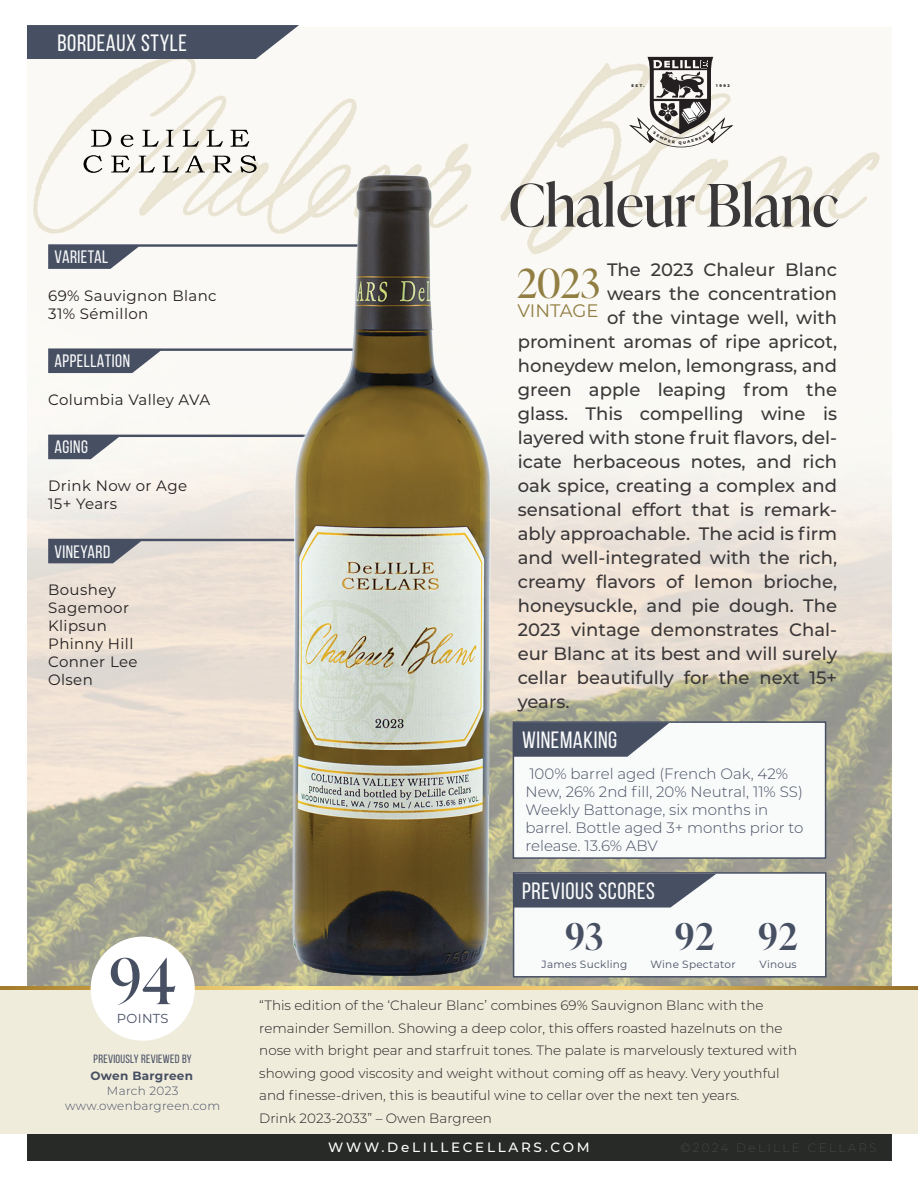
<style>
.page{position:relative;width:918px;height:1188px;background:#fff}
.page>*{position:absolute;margin:0;border:0;box-sizing:border-box;transform-origin:0 0}
.t1{font:62.7px "Ivy Presto Display";color:#474f63}
.t2{font:58.5px "Ivy Presto Display";color:#3b383a}
.t3{font:40.05px "Ivy Presto Display";color:#907e42}
.t4{font:600 36.75px "Ivy Presto Display";color:#474f63}
.t5{font:23.55px "Bebas Neue";letter-spacing:.025em;color:#f9fafa}
.t6{font:18.15px "Montserrat";letter-spacing:-.005em;color:#907e42}
.t7{font:500 18px "Montserrat";color:#3b383a}
.t8{font:18px "Bebas Neue";letter-spacing:.025em;color:#f9fafa}
.t9{font:300 15px/18px "Montserrat";color:#474f63}
.t10{font:15px/18px "Montserrat";letter-spacing:.025em;color:#231f20}
.t11{font:300 13.5px/22.5px "Montserrat";color:#231f20}
.t12{font:500 13.5px "Montserrat";letter-spacing:.2em;color:#fff}
.t13{font:13.05px "Montserrat";letter-spacing:.025em;color:#474f63}
.t14{font:300 12px/14.9px "Montserrat";letter-spacing:.025em;color:#474f63;text-align:center}
.t15{font:12px "Bebas Neue";letter-spacing:.025em;color:#474f63}
.t16{font:700 12px "Montserrat";letter-spacing:.025em;color:#474f63}
.t17{font:10.5px "Montserrat";letter-spacing:.025em;color:#474f63}
.t18{font:800 3.9px "Montserrat";letter-spacing:.4em;color:#231f20}
</style>
<div class="page">
<img style="left:1px;top:27px;width:917px;height:1134px">
<img style="left:83px;top:129px;width:175px;height:45px">
<svg style="left:27px;top:25px;width:272px;height:34px;background:#555c6e"></svg>
<div style="left:513px;top:721px;width:313px;height:138px;background:#f9fafa;border:2px solid #474f63"></div>
<svg style="left:513px;top:723px;width:156px;height:34px;background:#5f6678"></svg>
<div style="left:513px;top:872px;width:314px;height:106px;background:#f9fafa;border:2px solid #474f63"></div>
<svg style="left:513px;top:874px;width:204px;height:34px;background:#5d6576"></svg>
<svg style="left:48px;top:244px;width:245px;height:25px"></svg>
<svg style="left:48px;top:348px;width:245px;height:25px"></svg>
<svg style="left:48px;top:435px;width:245px;height:24px"></svg>
<svg style="left:48px;top:539px;width:245px;height:24px;background:#aaa8aa"></svg>
<svg style="left:0;top:987px;width:918px;height:3px;background:#d7b45e"></svg>
<div style="left:0;top:990px;width:918px;height:144px;background:#f0ecdc"></div>
<div style="left:91px;top:937px;width:104px;height:104px;background:#fff;border-radius:50%"></div>
<div style="left:27px;top:1134px;width:864px;height:26px;background:#282a28"></div>
<img style="left:293px;top:174px;width:198px;height:803px">
<svg style="left:627px;top:57px;width:109px;height:90px"></svg>
<h3 class="t5" style="left:57px;top:30px;width:131px">BORDEAUX STYLE</h3>
<p class="t8" style="left:55px;top:247px;width:55px">VARIETAL</p>
<p class="t10" style="left:48px;top:286px;width:170px">69% Sauvignon Blanc<br>31% Sémillon</p>
<p class="t8" style="left:55px;top:351px;width:77px">APPELLATION</p>
<p class="t10" style="left:48px;top:390px;width:164px">Columbia Valley AVA</p>
<p class="t8" style="left:55px;top:438px;width:35px">AGING</p>
<p class="t10" style="left:48px;top:476px;width:140px">Drink Now or Age<br>15+ Years</p>
<p class="t8" style="left:55px;top:542px;width:57px">VINEYARD</p>
<p class="t10" style="left:48px;top:580px;width:91px">Boushey<br>Sagemoor<br>Klipsun<br>Phinny Hill<br>Conner Lee<br>Olsen</p>
<h1 class="t1" style="left:110px;top:936px;width:68px">94</h1>
<p class="t13" style="left:117px;top:1009px;width:53px">POINTS</p>
<p class="t15" style="left:94px;top:1052px;width:100px">PREVIOUSLY REVIEWED BY</p>
<p class="t16" style="left:90px;top:1067px;width:104px">Owen Bargreen</p>
<p class="t14" style="left:65px;top:1083px;width:156px">March 2023 www.owenbargreen.com</p>
<p class="t18" style="left:632px;top:82px;width:15px">EST.</p>
<p class="t18" style="left:716px;top:82px;width:15px">1992</p>
<h2 class="t2" style="left:509px;top:163px;width:331px">Chaleur Blanc</h2>
<p class="t7" style="left:607px;top:257px;width:232px">The 2023 Chaleur Blanc</p>
<p class="t7" style="left:607px;top:281px;width:232px">wears the concentration</p>
<p class="t7" style="left:607px;top:305px;width:232px">of the vintage well, with</p>
<p class="t7" style="left:518px;top:329px;width:321px">prominent aromas of ripe apricot,</p>
<p class="t7" style="left:518px;top:353px;width:321px">honeydew melon, lemongrass, and</p>
<p class="t7" style="left:518px;top:377px;width:321px">green apple leaping from the</p>
<p class="t7" style="left:518px;top:401px;width:321px">glass. This compelling wine is</p>
<p class="t7" style="left:518px;top:425px;width:321px">layered with stone fruit flavors, del-</p>
<p class="t7" style="left:518px;top:449px;width:321px">icate herbaceous notes, and rich</p>
<p class="t7" style="left:518px;top:473px;width:321px">oak spice, creating a complex and</p>
<p class="t7" style="left:518px;top:497px;width:321px">sensational effort that is remark-</p>
<p class="t7" style="left:518px;top:521px;width:321px">ably approachable. The acid is firm</p>
<p class="t7" style="left:518px;top:545px;width:321px">and well-integrated with the rich,</p>
<p class="t7" style="left:518px;top:569px;width:321px">creamy flavors of lemon brioche,</p>
<p class="t7" style="left:518px;top:593px;width:321px">honeysuckle, and pie dough. The</p>
<p class="t7" style="left:518px;top:617px;width:321px">2023 vintage demonstrates Chal-</p>
<p class="t7" style="left:518px;top:641px;width:321px">eur Blanc at its best and will surely</p>
<p class="t7" style="left:518px;top:665px;width:321px">cellar beautifully for the next 15+</p>
<p class="t7" style="left:518px;top:689px;width:53px">years.</p>
<h3 class="t5" style="left:522px;top:727px;width:97px">WINEMAKING</h3>
<h3 class="t3" style="left:517px;top:255px;width:84px">2023</h3>
<p class="t6" style="left:518px;top:298px;width:83px">VINTAGE</p>
<p class="t9" style="left:525px;top:764px;width:280px">100% barrel aged (French Oak, 42%<br>New, 26% 2nd fill, 20% Neutral, 11% SS)<br>Weekly Battonage, six months in barrel. Bottle aged 3+ months prior to release. 13.6% ABV</p>
<h3 class="t5" style="left:522px;top:878px;width:134px">PREVIOUS SCORES</h3>
<h3 class="t4" style="left:566px;top:911px;width:39px">93</h3>
<p class="t17" style="left:542px;top:958px;width:87px">James Suckling</p>
<h3 class="t4" style="left:675px;top:911px;width:41px">92</h3>
<p class="t17" style="left:650px;top:958px;width:87px">Wine Spectator</p>
<h3 class="t4" style="left:759px;top:911px;width:41px">92</h3>
<p class="t17" style="left:760px;top:958px;width:39px">Vinous</p>
<p class="t11" style="left:259px;top:994px;width:539px">“This edition of the ‘Chaleur Blanc’ combines 69% Sauvignon Blanc with the remainder Semillon. Showing a deep color, this offers roasted hazelnuts on the nose with bright pear and starfruit tones. The palate is marvelously textured with showing good viscosity and weight without coming off as heavy. Very youthful and finesse-driven, this is beautiful wine to cellar over the next ten years.<br>Drink 2023-2033” – Owen Bargreen</p>
<p class="t12" style="left:328px;top:1138px;width:263px">WWW.DeLILLECELLARS.COM</p>
</div>
